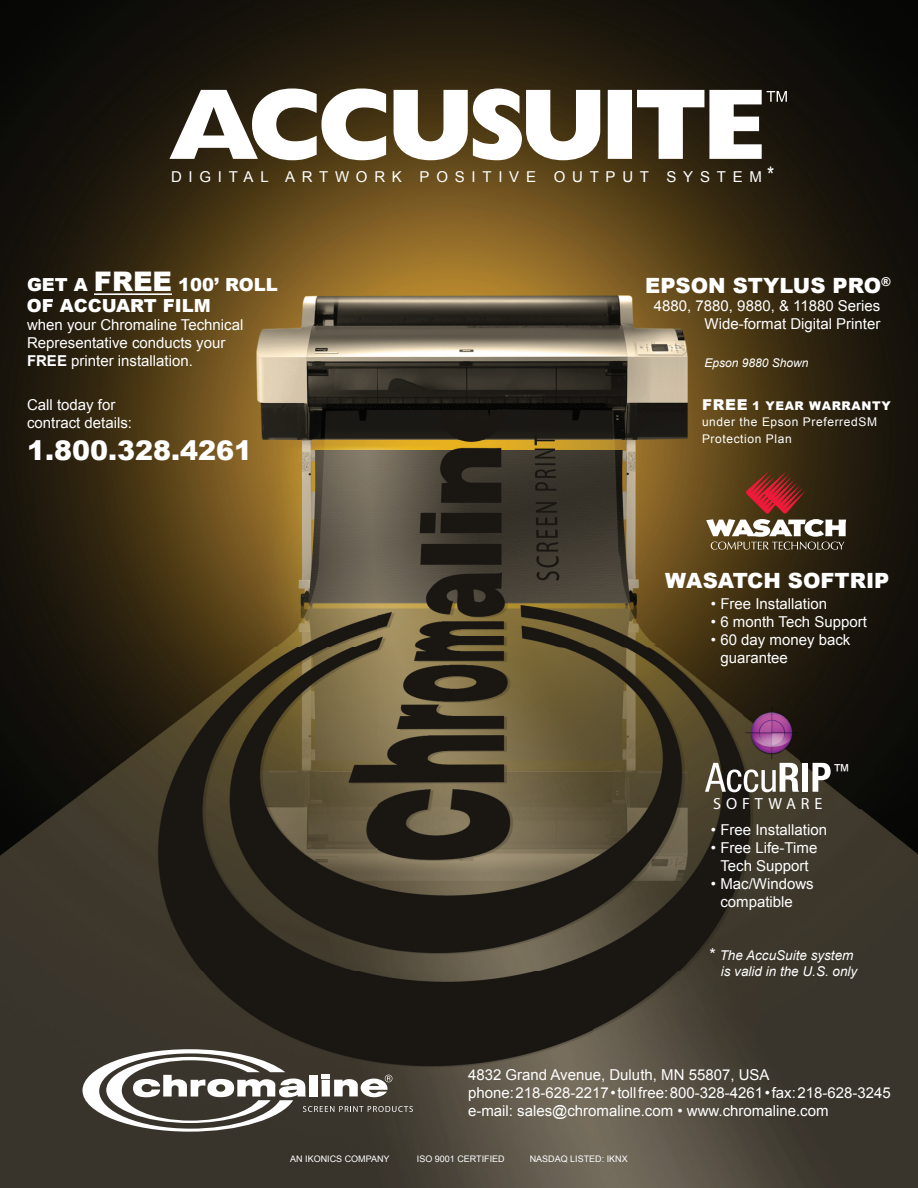
<style>
.page{position:relative;width:918px;height:1188px;background:#fff}
.page>*{position:absolute;margin:0;border:0;box-sizing:border-box;transform-origin:0 0}
.t1{font:900 27px "Arial";color:#fff}
.t2{font:22.5px "Arial Narrow";color:#fff}
.t3{font:900 21px "Arial";color:#fff}
.t4{font:900 18px/21.6px "Arial";color:#fff}
.t5{font:18px "Arial";color:#fff}
.t6{font:condensed 16.2px "Helvetica Neue";letter-spacing:.3em;color:#fff}
.t7{font:15px/18px "Arial";color:#fff}
.t8{font:15px "Arial";letter-spacing:.45em;color:#fff}
.t9{font:italic 13.5px/16.2px "Arial";color:#fff;text-align:right}
.t10{font:12px/16.5px "Arial";letter-spacing:.05em;color:#fff}
.t11{font:italic 12px "Arial";color:#fff}
.t12{font:9px "Arial";color:#fff}
.s1{font-size:27px}
.s2{font-weight:700}
.s3{font-weight:900;font-size:15px}
.s4{font-weight:900}
.s5{font-style:normal;font-size:16.5px}
</style>
<div class="page">
<img style="left:0;top:0;width:918px;height:1188px">
<svg style="left:705px;top:763px;width:94px;height:29px"></svg>
<div style="left:802px;top:763px;width:6px;height:29px;background:#fff"></div>
<svg style="left:813px;top:763px;width:18px;height:29px"></svg>
<img style="left:743px;top:704px;width:57px;height:57px">
<svg style="left:83px;top:1049px;width:330px;height:83px"></svg>
<svg style="left:170px;top:89px;width:216px;height:71px"></svg>
<svg style="left:394px;top:89px;width:206px;height:71px"></svg>
<svg style="left:608px;top:90px;width:179px;height:69px"></svg>
<svg style="left:706px;top:471px;width:140px;height:79px;background:#6f513c"></svg>
<hr style="left:94px;top:293px;width:78px;height:2px;background:#fff">
<h2 class="t2" style="left:767px;top:159px;width:9px">*</h2>
<p class="t8" style="left:171px;top:167px;width:592px">DIGITAL ARTWORK POSITIVE OUTPUT SYSTEM</p>
<p class="t4" style="left:27px;top:273px;width:252px">GET A <span class="s1">FREE</span> 100’ ROLL<br>OF ACCUART FILM</p>
<p class="t7" style="left:27px;top:316px;width:218px">when your Chromaline Technical<br>Representative conducts your<br><span class="s2">FREE</span> printer installation.</p>
<p class="t7" style="left:27px;top:396px;width:107px">Call today for contract details:</p>
<h1 class="t1" style="left:27px;top:431px;width:227px">1.800.328.4261</h1>
<h3 class="t3" style="left:645px;top:270px;width:247px">EPSON STYLUS PRO<sup>®</sup></h3>
<p class="t7" style="left:654px;top:297px;width:228px;text-align:right">4880, 7880, 9880, &amp; 11880 Series<br>Wide-format Digital Printer</p>
<p class="t11" style="left:704px;top:355px;width:106px">Epson 9880 Shown</p>
<p class="t10" style="left:702px;top:398px;width:190px"><span class="s3">FREE</span> <span class="s4">1 YEAR WARRANTY </span>under the Epson PreferredSM<br>Protection Plan</p>
<h3 class="t3" style="left:665px;top:565px;width:226px">WASATCH SOFTRIP</h3>
<p class="t7" style="left:711px;top:595px;width:118px">• Free Installation</p>
<p class="t7" style="left:711px;top:613px;width:157px">• 6 month Tech Support</p>
<p class="t7" style="left:720px;top:631px;width:132px;text-indent:-9px">• 60 day money back guarantee</p>
<p class="t5" style="left:832px;top:759px;width:19px">™</p>
<p class="t6" style="left:713px;top:794px;width:111px">SOFTWARE</p>
<p class="t7" style="left:711px;top:821px;width:118px">• Free Installation</p>
<p class="t7" style="left:711px;top:839px;width:108px;text-align:center">• Free Life-Time<br>Tech Support</p>
<p class="t7" style="left:720px;top:875px;width:95px;text-indent:-9px">• Mac/Windows compatible</p>
<p class="t9" style="left:710px;top:948px;width:149px"><span class="s5">*</span> The AccuSuite system is valid in the U.S. only</p>
<p class="t7" style="left:468px;top:1066px;width:424px">4832 Grand Avenue, Duluth, MN 55807, USA<br>phone: 218-628-2217 • toll free: 800-328-4261 • fax: 218-628-3245 e-mail: sales@chromaline.com • www.chromaline.com</p>
<p class="t12" style="left:290px;top:1152px;width:101px">AN IKONICS COMPANY</p>
<p class="t12" style="left:417px;top:1152px;width:89px">ISO 9001 CERTIFIED</p>
<p class="t12" style="left:530px;top:1152px;width:100px">NASDAQ LISTED: IKNX</p>
</div>
